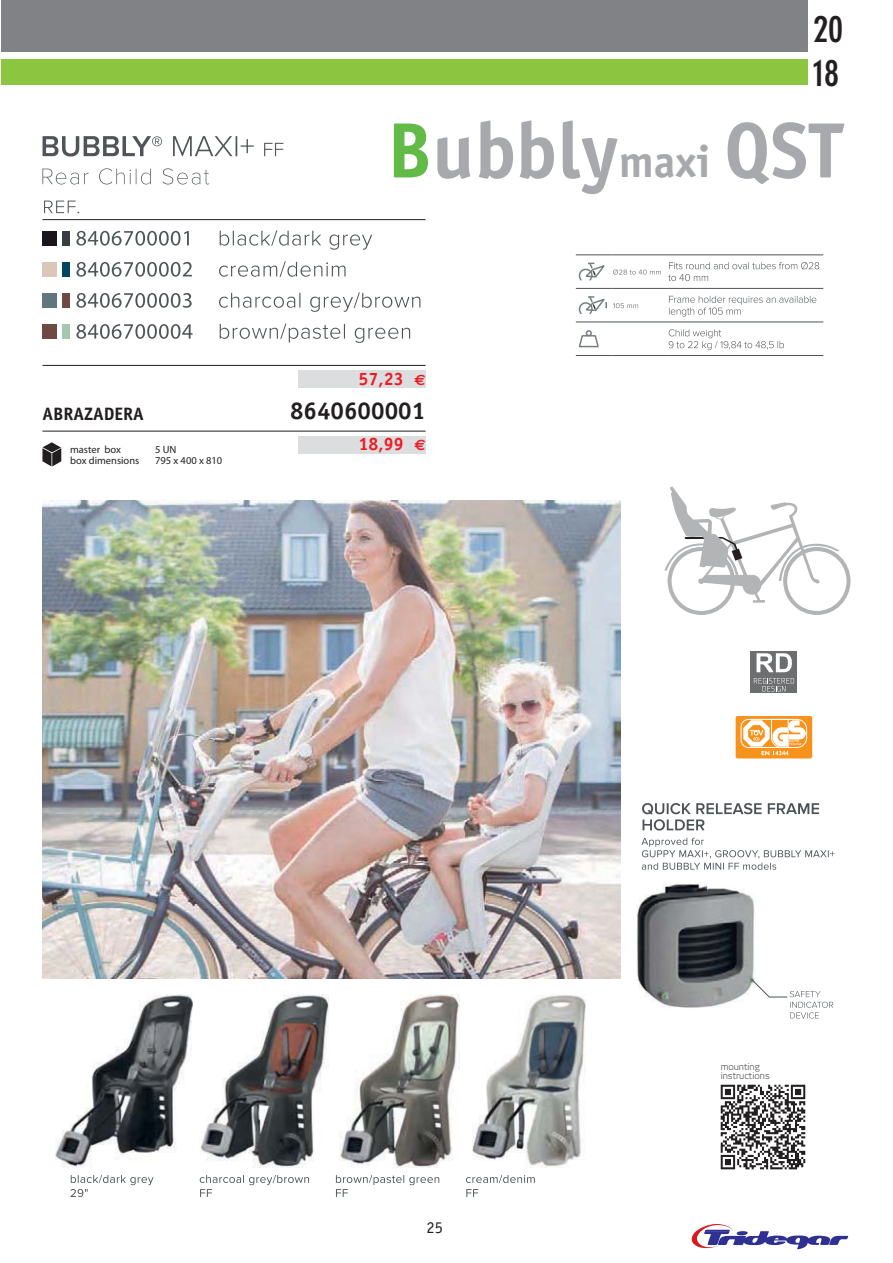
<style>
.page{position:relative;width:893px;height:1263px;background:#fff}
.page>*{position:absolute;margin:0;border:0;box-sizing:border-box;transform-origin:0 0}
.t1{font:700 78.75px "Officina Sans";color:#a7a9ac}
.t2{font:700 condensed 36.75px/44.1px "DIN Neuzeit Grotesk";color:#231f20}
.t3{font:700 24.3px "Officina Sans";color:#231f20}
.t4{font:700 18px "Officina Sans";color:#ed1c24}
.t5{font:700 18px "Officina Sans";color:#231f20}
.t6{font:16.5px "Officina Sans";color:#231f20}
.t7{font:10.5px "Myriad Pro";color:#231f20}
.t8{font:300 9px/9px "New June";color:#231f20}
.s1{color:#62bb46}
.s2{font-size:45px}
.s3{font-family:"Euro Sans";font-size:15px}
</style>
<div class="page">
<div style="left:1px;top:0;width:807px;height:51px;background:#808285"></div>
<div style="left:1px;top:60px;width:807px;height:25px;background:#8cc640"></div>
<svg style="left:691px;top:1224px;width:158px;height:26px"></svg>
<hr style="left:42px;top:219px;width:384px;height:1px;background:#231f20">
<div style="left:298px;top:370px;width:128px;height:17px;background:#dcddde"></div>
<hr style="left:42px;top:365px;width:384px;height:1px;background:#231f20">
<hr style="left:42px;top:431px;width:384px;height:1px;background:#231f20">
<div style="left:298px;top:436px;width:128px;height:17px;background:#dcddde"></div>
<div style="left:736px;top:716px;width:76px;height:42px;background:#f7931d;border-radius:2px"></div>
<svg style="left:740px;top:719px;width:67px;height:36px"></svg>
<div style="left:750px;top:676px;width:47px;height:17px;background:#6d6e70"></div>
<div style="left:750px;top:651px;width:47px;height:24px;background:#6d6e70"></div>
<svg style="left:756px;top:653px;width:36px;height:19px"></svg>
<svg style="left:754px;top:678px;width:40px;height:14px"></svg>
<svg style="left:664px;top:486px;width:186px;height:129px"></svg>
<img style="left:721px;top:1084px;width:85px;height:85px">
<img style="left:42px;top:500px;width:578px;height:479px">
<svg style="left:42px;top:442px;width:19px;height:24px"></svg>
<hr style="left:613px;top:288px;width:55px;height:1px;background:#4f5457">
<hr style="left:576px;top:322px;width:247px;height:1px;background:#4f5457">
<hr style="left:576px;top:288px;width:37px;height:1px;background:#4f5457">
<hr style="left:668px;top:288px;width:155px;height:1px;background:#4f5457">
<hr style="left:668px;top:255px;width:155px;height:1px;background:#4f5457">
<hr style="left:668px;top:355px;width:155px;height:1px;background:#4f5457">
<hr style="left:613px;top:255px;width:55px;height:1px;background:#4f5457">
<hr style="left:613px;top:355px;width:55px;height:1px;background:#4f5457">
<hr style="left:576px;top:255px;width:37px;height:1px;background:#4f5457">
<hr style="left:576px;top:355px;width:37px;height:1px;background:#4f5457">
<svg style="left:578px;top:262px;width:83px;height:19px"></svg>
<svg style="left:668px;top:262px;width:151px;height:19px"></svg>
<svg style="left:578px;top:296px;width:60px;height:18px"></svg>
<svg style="left:669px;top:296px;width:147px;height:21px"></svg>
<svg style="left:578px;top:330px;width:21px;height:18px"></svg>
<svg style="left:669px;top:329px;width:115px;height:21px"></svg>
<svg style="left:44px;top:201px;width:35px;height:12px"></svg>
<div style="left:42px;top:231px;width:15px;height:14px;background:#19171b"></div>
<div style="left:63px;top:231px;width:7px;height:14px;background:#383b40"></div>
<svg style="left:76px;top:231px;width:113px;height:15px"></svg>
<svg style="left:220px;top:230px;width:152px;height:20px"></svg>
<div style="left:42px;top:262px;width:15px;height:14px;background:#dbc6ba"></div>
<div style="left:63px;top:262px;width:7px;height:14px;background:#024561"></div>
<svg style="left:76px;top:262px;width:116px;height:15px"></svg>
<svg style="left:219px;top:261px;width:126px;height:16px"></svg>
<div style="left:42px;top:293px;width:15px;height:15px;background:#627680"></div>
<div style="left:63px;top:293px;width:7px;height:15px;background:#6e4a42"></div>
<svg style="left:76px;top:293px;width:116px;height:15px"></svg>
<svg style="left:219px;top:292px;width:201px;height:20px"></svg>
<div style="left:42px;top:324px;width:15px;height:15px;background:#6e4a42"></div>
<div style="left:63px;top:324px;width:7px;height:15px;background:#a3c7b0"></div>
<svg style="left:76px;top:324px;width:117px;height:15px"></svg>
<svg style="left:220px;top:324px;width:190px;height:19px"></svg>
<svg style="left:43px;top:136px;width:119px;height:21px"></svg>
<svg style="left:173px;top:136px;width:81px;height:20px"></svg>
<svg style="left:264px;top:143px;width:19px;height:13px"></svg>
<svg style="left:42px;top:168px;width:167px;height:16px"></svg>
<img style="left:637px;top:883px;width:118px;height:125px">
<svg style="left:642px;top:803px;width:177px;height:28px"></svg>
<svg style="left:751px;top:978px;width:82px;height:41px"></svg>
<svg style="left:641px;top:838px;width:193px;height:32px"></svg>
<img style="left:55px;top:994px;width:138px;height:173px">
<img style="left:340px;top:994px;width:119px;height:173px">
<img style="left:200px;top:994px;width:128px;height:173px">
<img style="left:472px;top:994px;width:114px;height:173px">
<svg style="left:70px;top:1175px;width:84px;height:22px"></svg>
<svg style="left:200px;top:1175px;width:109px;height:22px"></svg>
<svg style="left:336px;top:1175px;width:103px;height:22px"></svg>
<svg style="left:466px;top:1175px;width:69px;height:8px"></svg>
<svg style="left:466px;top:1189px;width:12px;height:8px"></svg>
<h2 class="t2" style="left:813px;top:10px;width:31px">20<br>18</h2>
<h1 class="t1" style="left:387px;top:120px;width:458px"><span class="s1">B</span>ubbly<span class="s2">maxi</span> QST</h1>
<h3 class="t4" style="left:358px;top:372px;width:69px">57,23 <span class="s3">€</span></h3>
<h3 class="t5" style="left:42px;top:407px;width:103px">ABRAZADERA</h3>
<h3 class="t3" style="left:290px;top:401px;width:137px">8640600001</h3>
<h3 class="t4" style="left:358px;top:437px;width:69px">18,99 <span class="s3">€</span></h3>
<p class="t7" style="left:70px;top:446px;width:52px">master box</p>
<p class="t7" style="left:155px;top:446px;width:23px">5 UN</p>
<p class="t7" style="left:70px;top:456px;width:71px">box dimensions</p>
<p class="t7" style="left:155px;top:456px;width:69px">795 x 400 x 810</p>
<h3 class="t6" style="left:426px;top:1221px;width:18px">25</h3>
<p class="t8" style="left:721px;top:1062px;width:51px">mounting instructions</p>
</div>
